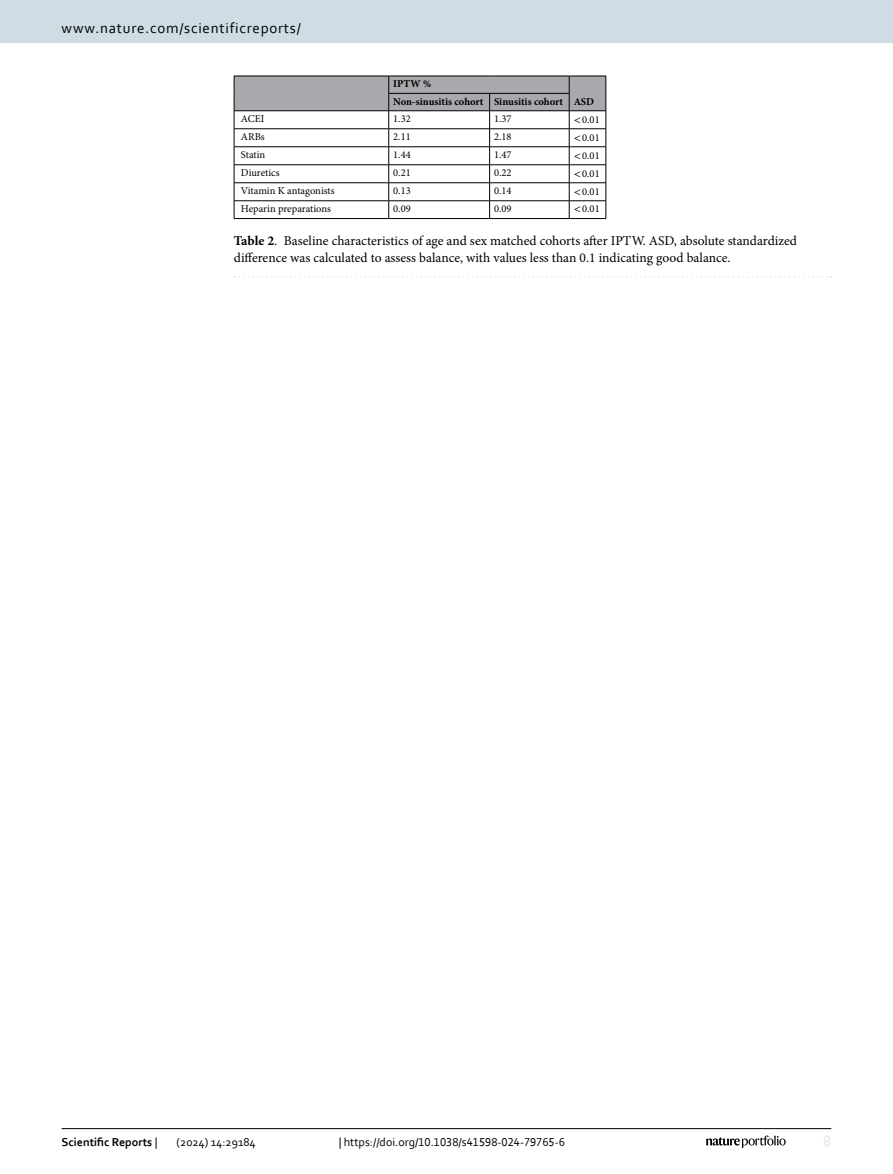
<style>
.page{position:relative;width:893px;height:1174px;background:#fff}
.page>*{position:absolute;margin:0;border:0;box-sizing:border-box;transform-origin:0 0}
.t1{font:15px "Corbel";letter-spacing:.05em;color:#000}
.t2{font:15px "Corbel";color:#d9e4eb}
.Table_Caption{font:13.5px/16.5px "Minion Pro";color:#000}
.t3{font:12px "Corbel";color:#000}
.t4{font:700 12px "Corbel";color:#000}
.Table_Body{font:10.5px "Minion Pro";color:#000}
.Table_Head{font:700 10.5px "Minion Pro";letter-spacing:-.005em;color:#000}
.s1{font-family:"STIX"}
.s2{font-weight:700}
.s3{font-weight:400}
</style>
<div class="page">
<hr style="left:389px;top:218px;width:101px;height:1px;background:#000">
<hr style="left:490px;top:218px;width:79px;height:1px;background:#000">
<svg style="left:234px;top:76px;width:373px;height:142px"></svg>
<hr style="left:569px;top:218px;width:37px;height:1px;background:#000">
<hr style="left:234px;top:218px;width:155px;height:1px;background:#000">
<hr style="left:234px;top:128px;width:155px;height:1px;background:#000">
<hr style="left:389px;top:128px;width:101px;height:1px;background:#000">
<hr style="left:490px;top:128px;width:79px;height:1px;background:#000">
<hr style="left:569px;top:128px;width:37px;height:1px;background:#000">
<svg style="left:235px;top:276px;width:597px;height:2px"></svg>
<hr style="left:62px;top:1128px;width:769px;height:1px;background:#000">
<svg style="left:706px;top:1135px;width:80px;height:12px"></svg>
<div style="left:0;top:0;width:893px;height:43px;background:#cedde4"></div>
<p class="t1" style="left:62px;top:18px;width:241px">www.nature.com/scientificreports/</p>
<p class="Table_Head" style="left:393px;top:77px;width:39px">IPTW %</p>
<p class="Table_Head" style="left:393px;top:94px;width:92px">Non-sinusitis cohort</p>
<p class="Table_Head" style="left:494px;top:94px;width:70px">Sinusitis cohort</p>
<p class="Table_Head" style="left:574px;top:94px;width:22px">ASD</p>
<p class="Table_Body" style="left:241px;top:112px;width:25px">ACEI</p>
<p class="Table_Body" style="left:393px;top:112px;width:19px">1.32</p>
<p class="Table_Body" style="left:494px;top:112px;width:19px">1.37</p>
<p class="Table_Body" style="left:574px;top:112px;width:28px"><span class="s1">&lt;</span>0.01</p>
<p class="Table_Body" style="left:241px;top:130px;width:25px">ARBs</p>
<p class="Table_Body" style="left:393px;top:130px;width:19px">2.11</p>
<p class="Table_Body" style="left:494px;top:130px;width:19px">2.18</p>
<p class="Table_Body" style="left:574px;top:130px;width:28px"><span class="s1">&lt;</span>0.01</p>
<p class="Table_Body" style="left:241px;top:148px;width:26px">Statin</p>
<p class="Table_Body" style="left:393px;top:148px;width:19px">1.44</p>
<p class="Table_Body" style="left:494px;top:148px;width:19px">1.47</p>
<p class="Table_Body" style="left:574px;top:148px;width:28px"><span class="s1">&lt;</span>0.01</p>
<p class="Table_Body" style="left:241px;top:166px;width:40px">Diuretics</p>
<p class="Table_Body" style="left:393px;top:166px;width:19px">0.21</p>
<p class="Table_Body" style="left:494px;top:166px;width:19px">0.22</p>
<p class="Table_Body" style="left:574px;top:166px;width:28px"><span class="s1">&lt;</span>0.01</p>
<p class="Table_Body" style="left:241px;top:184px;width:95px">Vitamin K antagonists</p>
<p class="Table_Body" style="left:393px;top:184px;width:19px">0.13</p>
<p class="Table_Body" style="left:494px;top:184px;width:19px">0.14</p>
<p class="Table_Body" style="left:574px;top:184px;width:28px"><span class="s1">&lt;</span>0.01</p>
<p class="Table_Body" style="left:241px;top:202px;width:91px">Heparin preparations</p>
<p class="Table_Body" style="left:393px;top:202px;width:19px">0.09</p>
<p class="Table_Body" style="left:494px;top:202px;width:19px">0.09</p>
<p class="Table_Body" style="left:574px;top:202px;width:28px"><span class="s1">&lt;</span>0.01</p>
<p class="Table_Caption" style="left:234px;top:233px;width:565px"><span class="s2">Table 2</span>. Baseline characteristics of age and sex matched cohorts after IPTW. ASD, absolute standardized difference was calculated to assess balance, with values less than 0.1 indicating good balance.</p>
<p class="t4" style="left:62px;top:1134px;width:97px">Scientific Reports <span class="s3">|</span></p>
<p class="t3" style="left:177px;top:1134px;width:81px">(2024) 14:29184</p>
<p class="t3" style="left:339px;top:1134px;width:228px">| https://doi.org/10.1038/s41598-024-79765-6</p>
<p class="t2" style="left:824px;top:1132px;width:9px">8</p>
</div>
